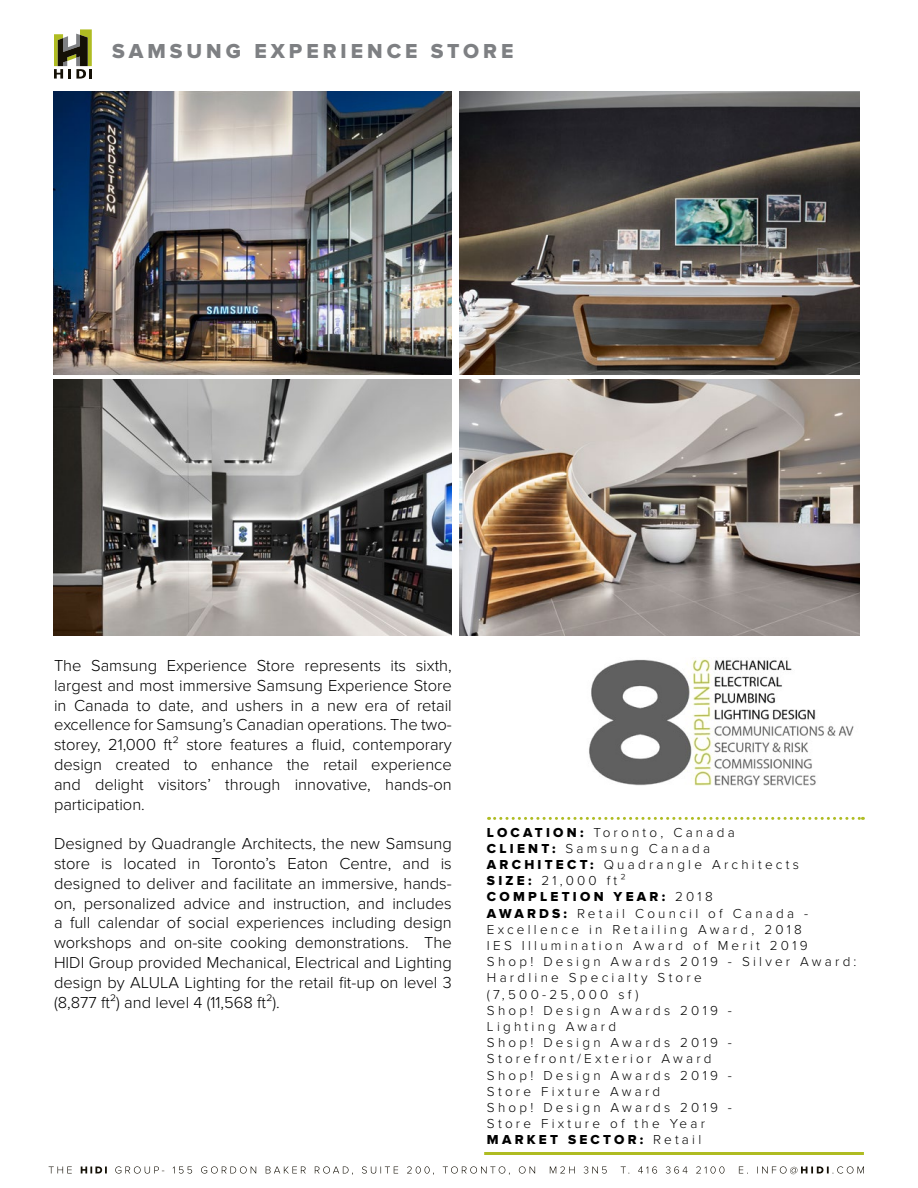
<style>
.page{position:relative;width:918px;height:1188px;background:#fff}
.page>*{position:absolute;margin:0;border:0;box-sizing:border-box;transform-origin:0 0}
.t1{font:21px "Proxima Nova Extrabld";letter-spacing:.19em;color:#7e8083}
.t2{font:300 16.5px/19.8px "Proxima Nova";color:#000;text-align:justify}
.t3{font:300 13.5px/16.2px "Proxima Nova";letter-spacing:.24em;color:#000}
.t4{font:13.5px "Proxima Nova Extrabld";letter-spacing:.24em;color:#000}
.s1{font-family:"Proxima Nova Extrabld";font-weight:400}
.s2{font-family:"Proxima Nova";font-weight:300}
</style>
<div class="page">
<svg style="left:54px;top:29px;width:38px;height:50px"></svg>
<img style="left:53px;top:92px;width:399px;height:282px">
<svg style="left:49px;top:1166px;width:815px;height:9px"></svg>
<hr style="left:484px;top:1152px;width:380px;height:3px;background:#afbc22">
<svg style="left:489px;top:817px;width:374px;height:3px"></svg>
<img style="left:459px;top:92px;width:400px;height:282px">
<img style="left:459px;top:380px;width:400px;height:255px">
<img style="left:53px;top:380px;width:399px;height:255px">
<img style="left:589px;top:659px;width:265px;height:127px">
<p class="t1" style="left:112px;top:39px;width:403px">SAMSUNG EXPERIENCE STORE</p>
<p class="t2" style="left:54px;top:656px;width:399px">The Samsung Experience Store represents its sixth, largest and most immersive Samsung Experience Store in Canada to date, and ushers in a new era of retail excellence for Samsung’s Canadian operations. The two&shy;storey, 21,000 ft² store features a fluid, contemporary design created to enhance the retail experience and delight visitors’ through innovative, hands-on participation.</p>
<p class="t2" style="left:54px;top:834px;width:399px">Designed by Quadrangle Architects, the new Samsung store is located in Toronto’s Eaton Centre, and is designed to deliver and facilitate an immersive, hands&shy;on, personalized advice and instruction, and includes a full calendar of social experiences including design workshops and on-site cooking demonstrations. The HIDI Group provided Mechanical, Electrical and Lighting design by ALULA Lighting for the retail fit-up on level 3 (8,877 ft²) and level 4 (11,568 ft²).</p>
<p class="t3" style="left:487px;top:824px;width:314px"><span class="s1">LOCATION:</span> Toronto, Canada<br><span class="s1">CLIENT:</span> Samsung Canada<br><span class="s1">ARCHITECT:</span> Quadrangle Architects<br><span class="s1">SIZE:</span> 21,000 ft²</p>
<p class="t4" style="left:487px;top:889px;width:227px">COMPLETION YEAR: <span class="s2">2018</span></p>
<p class="t3" style="left:487px;top:905px;width:371px"><span class="s1">AWARDS:</span> Retail Council of Canada -<br>Excellence in Retailing Award, 2018<br>IES Illumination Award of Merit 2019<br>Shop! Design Awards 2019 - Silver Award:<br>Hardline Specialty Store<br>(7,500-25,000 sf)<br>Shop! Design Awards 2019 -<br>Lighting Award<br>Shop! Design Awards 2019 -<br>Storefront/Exterior Award<br>Shop! Design Awards 2019 -<br>Store Fixture Award<br>Shop! Design Awards 2019 -<br>Store Fixture of the Year</p>
<p class="t4" style="left:487px;top:1132px;width:216px">MARKET SECTOR: <span class="s2">Retail</span></p>
</div>
